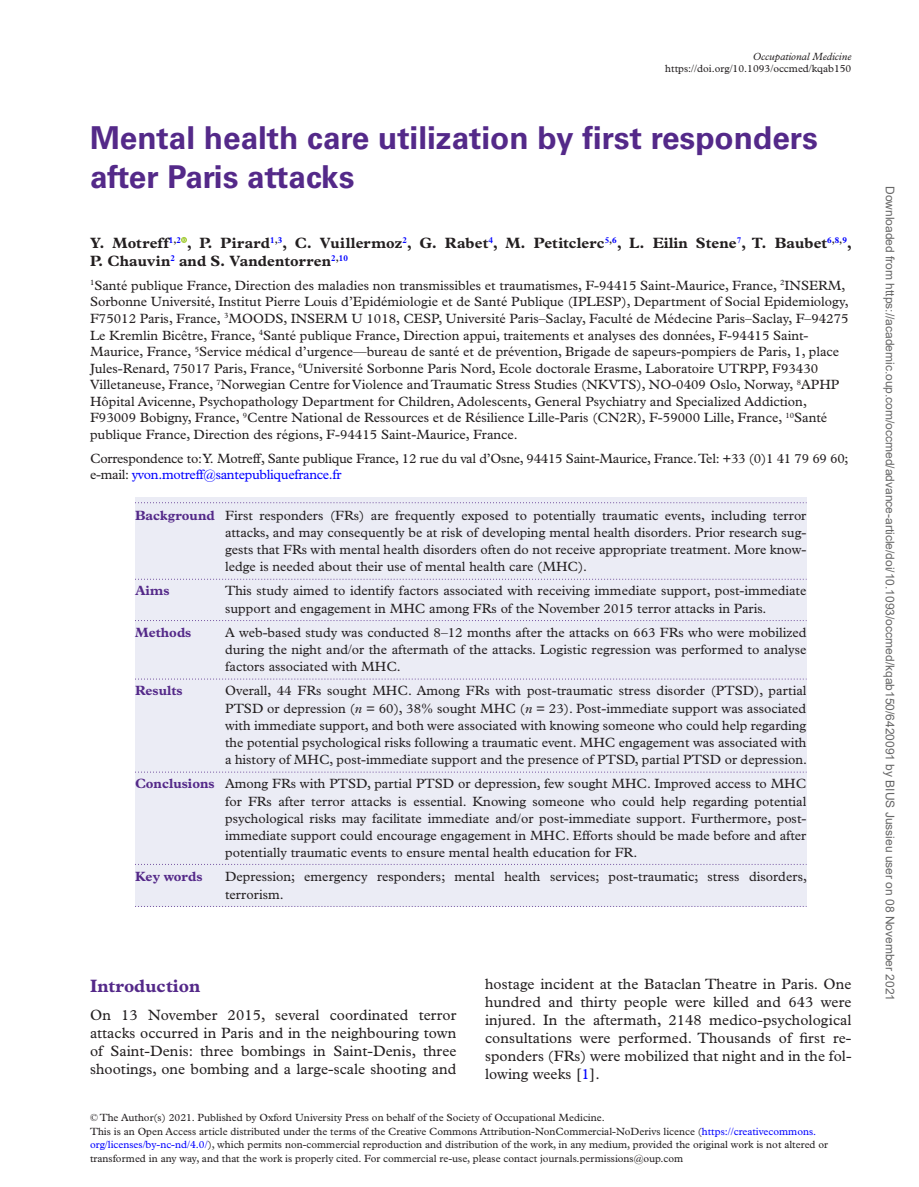
<style>
.page{position:relative;width:919px;height:1187px;background:#fff}
.page>*{position:absolute;margin:0;border:0;box-sizing:border-box;transform-origin:0 0}
.t1{font:700 31.5px/39px "Univers LT Std";color:#542989}
.t2{font:700 18px "Plantin Std";color:#542989}
.t3{font:15px/18px "Plantin Std";letter-spacing:.005em;color:#231f20;text-align:justify}
.t4{font:700 15px/18px "Plantin Std";letter-spacing:.005em;color:#231f20}
.t5{font:13.5px/17.2px "Plantin Std";color:#231f20;text-align:justify}
.t6{font:13.5px/16.5px "Plantin Std";letter-spacing:-.02em;color:#231f20}
.t7{font:700 13.5px "Plantin Std";color:#542989}
.t8{font:12px "Arial";color:#666}
.t9{font:10.5px/13.5px "Plantin Std";color:#231f20}
.t10{font:italic 10.5px "Plantin Std";color:#231f20}
.s1{color:#00f}
.s2{font-weight:700;color:#542989}
.s3{font-style:italic}
</style>
<div class="page">
<div style="left:135px;top:496px;width:671px;height:85px;background:#ebecf5"></div>
<svg style="left:135px;top:502px;width:671px;height:1px"></svg>
<div style="left:135px;top:578px;width:671px;height:44px;background:#ebecf5"></div>
<svg style="left:135px;top:579px;width:671px;height:1px"></svg>
<div style="left:135px;top:619px;width:671px;height:62px;background:#ebecf5"></div>
<svg style="left:135px;top:620px;width:671px;height:1px"></svg>
<div style="left:135px;top:678px;width:671px;height:96px;background:#ebecf5"></div>
<svg style="left:135px;top:678px;width:671px;height:1px"></svg>
<div style="left:135px;top:771px;width:671px;height:96px;background:#ebecf5"></div>
<svg style="left:135px;top:771px;width:671px;height:1px"></svg>
<div style="left:135px;top:864px;width:671px;height:42px;background:#ebecf5"></div>
<svg style="left:135px;top:864px;width:671px;height:1px"></svg>
<svg style="left:135px;top:906px;width:671px;height:1px"></svg>
<svg style="left:181px;top:237px;width:6px;height:6px"></svg>
<p class="t10" style="left:752px;top:50px;width:100px">Occupational Medicine</p>
<p class="t9" style="left:665px;top:62px;width:188px">https://doi.org/10.1093/occmed/kqab150</p>
<h1 class="t1" style="left:90px;top:118px;width:729px">Mental health care utilization by first responders after Paris attacks</h1>
<p class="t4" style="left:90px;top:234px;width:763px">Y. Motreff<sup>1</sup><sup>,</sup><sup>2</sup> , P. Pirard<sup>1</sup><sup>,</sup><sup>3</sup>, C. Vuillermoz<sup>2</sup>, G. Rabet<sup>4</sup>, M. Petitclerc<sup>5</sup><sup>,</sup><sup>6</sup>, L. Eilin Stene<sup>7</sup>, T. Baubet<sup>6</sup><sup>,</sup><sup>8</sup><sup>,</sup><sup>9</sup>,<br>P. Chauvin<sup>2</sup> and S. Vandentorren<sup>2</sup><sup>,</sup><sup>10</sup></p>
<p class="t5" style="left:90px;top:277px;width:760px;line-height:16.5px;text-align:left"><sup>1</sup>Santé publique France, Direction des maladies non transmissibles et traumatismes, F-94415 Saint-Maurice, France, <sup>2</sup>INSERM, Sorbonne Université, Institut Pierre Louis d’Epidémiologie et de Santé Publique (IPLESP), Department of Social Epidemiology, F75012 Paris, France, <sup>3</sup>MOODS, INSERM U 1018, CESP, Université Paris–Saclay, Faculté de Médecine Paris–Saclay, F–94275<br>Le Kremlin Bicêtre, France, <sup>4</sup>Santé publique France, Direction appui, traitements et analyses des données, F-94415 Saint-Maurice, France, <sup>5</sup>Service médical d’urgence—bureau de santé et de prévention, Brigade de sapeurs-pompiers de Paris, 1, place Jules-Renard, 75017 Paris, France, <sup>6</sup>Université Sorbonne Paris Nord, Ecole doctorale Erasme, Laboratoire UTRPP, F93430<br>Villetaneuse, France, <sup>7</sup>Norwegian Centre for Violence and Traumatic Stress Studies (NKVTS), NO-0409 Oslo, Norway, <sup>8</sup>APHP Hôpital Avicenne, Psychopathology Department for Children, Adolescents, General Psychiatry and Specialized Addiction, F93009 Bobigny, France, <sup>9</sup>Centre National de Ressources et de Résilience Lille-Paris (CN2R), F-59000 Lille, France, <sup>10</sup>Santé publique France, Direction des régions, F-94415 Saint-Maurice, France.</p>
<p class="t6" style="left:90px;top:450px;width:760px">Correspondence to: Y. Motreff, Sante publique France, 12 rue du val d’Osne, 94415 Saint-Maurice, France. Tel: +33 (0)1 41 79 69 60; e-mail: <span class="s1">yvon.motreff@santepubliquefrance.fr</span></p>
<p class="t5" style="left:225px;top:506px;width:582px;text-indent:-90px"><span class="s2">Background</span> First responders (FRs) are frequently exposed to potentially traumatic events, including terror attacks, and may consequently be at risk of developing mental health disorders. Prior research sug&shy;gests that FRs with mental health disorders often do not receive appropriate treatment. More know&shy;ledge is needed about their use of mental health care (MHC).</p>
<p class="t7" style="left:135px;top:582px;width:36px">Aims</p>
<p class="t5" style="left:225px;top:582px;width:582px">This study aimed to identify factors associated with receiving immediate support, post-immediate support and engagement in MHC among FRs of the November 2015 terror attacks in Paris.</p>
<p class="t7" style="left:135px;top:624px;width:58px">Methods</p>
<p class="t5" style="left:225px;top:623px;width:582px">A web-based study was conducted 8–12 months after the attacks on 663 FRs who were mobilized during the night and/or the aftermath of the attacks. Logistic regression was performed to analyse factors associated with MHC.</p>
<p class="t7" style="left:135px;top:682px;width:49px">Results</p>
<p class="t5" style="left:225px;top:682px;width:583px">Overall, 44 FRs sought MHC. Among FRs with post-traumatic stress disorder (PTSD), partial PTSD or depression (<span class="s3">n</span> = 60), 38% sought MHC (<span class="s3">n</span> = 23). Post-immediate support was associated with immediate support, and both were associated with knowing someone who could help regarding the potential psychological risks following a traumatic event. MHC engagement was associated with a history of MHC, post-immediate support and the presence of PTSD, partial PTSD or depression.</p>
<p class="t5" style="left:225px;top:775px;width:582px;text-indent:-90px"><span class="s2">Conclusions</span> Among FRs with PTSD, partial PTSD or depression, few sought MHC. Improved access to MHC for FRs after terror attacks is essential. Knowing someone who could help regarding potential psychological risks may facilitate immediate and/or post-immediate support. Furthermore, post&shy;immediate support could encourage engagement in MHC. Efforts should be made before and after potentially traumatic events to ensure mental health education for FR.</p>
<p class="t7" style="left:135px;top:868px;width:69px">Key words</p>
<p class="t5" style="left:225px;top:868px;width:583px">Depression; emergency responders; mental health services; post-traumatic; stress disorders, terrorism.</p>
<h2 class="t2" style="left:90px;top:974px;width:112px">Introduction</h2>
<p class="t3" style="left:90px;top:1006px;width:368px">On 13 November 2015, several coordinated terror attacks occurred in Paris and in the neighbouring town of Saint-Denis: three bombings in Saint-Denis, three shootings, one bombing and a large-scale shooting and</p>
<p class="t3" style="left:485px;top:974px;width:368px">hostage incident at the Bataclan Theatre in Paris. One hundred and thirty people were killed and 643 were injured. In the aftermath, 2148 medico-psychological consultations were performed. Thousands of first re&shy;sponders (FRs) were mobilized that night and in the fol&shy;lowing weeks [<span class="s1">1</span>].</p>
<p class="t9" style="left:90px;top:1110px;width:516px">© The Author(s) 2021. Published by Oxford University Press on behalf of the Society of Occupational Medicine.</p>
<p class="t9" style="left:90px;top:1124px;width:739px">This is an Open Access article distributed under the terms of the Creative Commons Attribution-NonCommercial-NoDerivs licence (<span class="s1">https://creativecommons. org/licenses/by-nc-nd/4.0/</span>), which permits non-commercial reproduction and distribution of the work, in any medium, provided the original work is not altered or transformed in any way, and that the work is properly cited. For commercial re-use, please contact journals.permissions@oup.com</p>
<p class="t8" style="left:894px;top:186px;width:816px;rotate:90deg">Downloaded from https://academic.oup.com/occmed/advance-article/doi/10.1093/occmed/kqab150/6420091 by BIUS Jussieu user on 08 November 2021</p>
</div>
